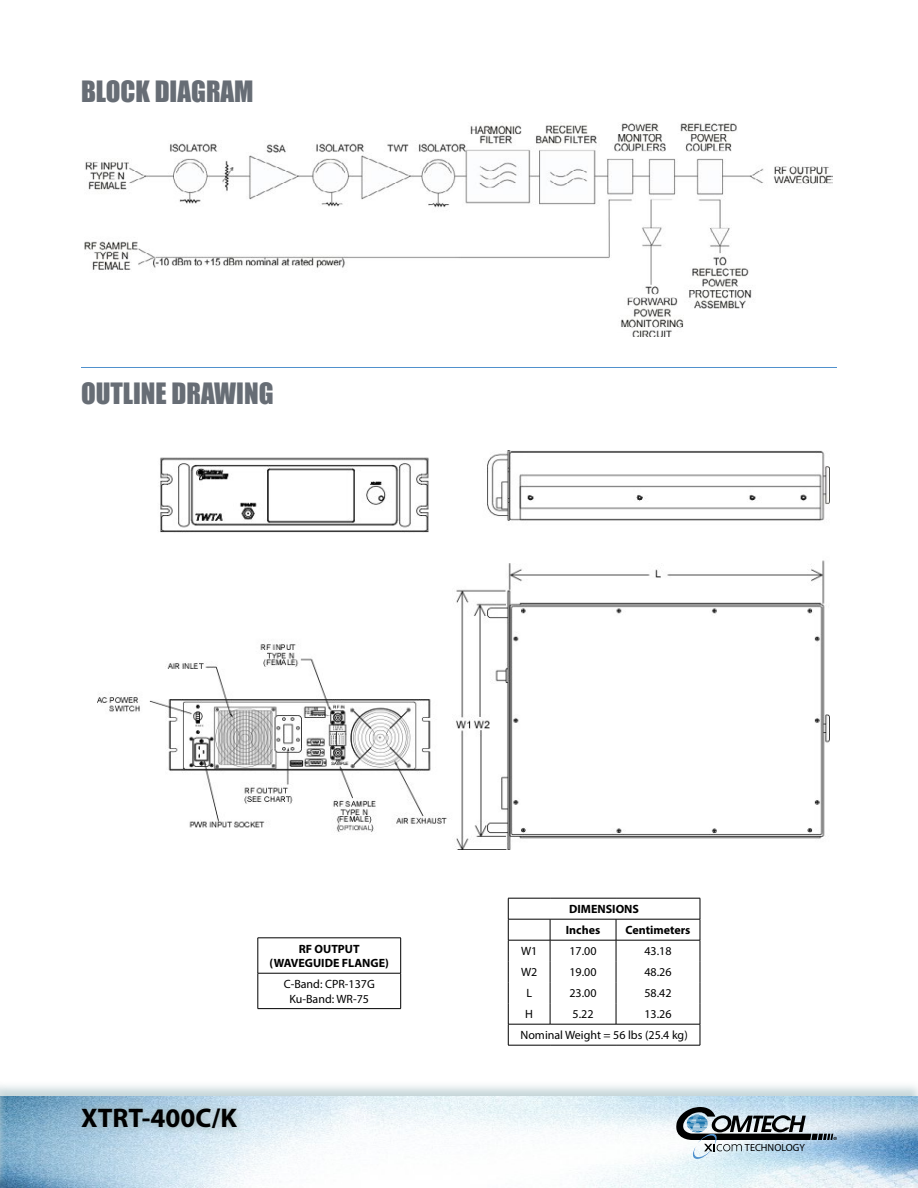
<style>
.page{position:relative;width:918px;height:1188px;background:#fff}
.page>*{position:absolute;margin:0;border:0;box-sizing:border-box;transform-origin:0 0}
.t1{font:27px "Impact";color:#676d75}
.t2{font:700 27px "Myriad Pro";color:#000}
.t3{font:12px/21px "Myriad Pro";color:#000}
.t4{font:700 12px/21px "Myriad Pro";color:#000}
.t5{font:10.35px "Myriad Pro";color:#000}
</style>
<div class="page">
<svg style="left:7px;top:1085px;width:911px;height:11px"></svg>
<img style="left:7px;top:1096px;width:911px;height:92px">
<svg style="left:673px;top:1101px;width:164px;height:58px;background:#9eafba"></svg>
<svg style="left:75px;top:1101px;width:169px;height:36px;background:#afc9d8"></svg>
<hr style="left:81px;top:367px;width:756px;height:1px;background:#5091cd">
<svg style="left:0;top:1085px;width:7px;height:103px"></svg>
<svg style="left:0;top:1096px;width:1px;height:92px"></svg>
<img style="left:84px;top:123px;width:749px;height:213px">
<img style="left:98px;top:450px;width:731px;height:400px">
<hr style="left:508px;top:898px;width:42px;height:1px;background:#000">
<hr style="left:550px;top:898px;width:66px;height:1px;background:#000">
<hr style="left:616px;top:898px;width:84px;height:1px;background:#000">
<hr style="left:508px;top:919px;width:42px;height:1px;background:#000">
<hr style="left:550px;top:919px;width:66px;height:1px;background:#000">
<hr style="left:616px;top:919px;width:84px;height:1px;background:#000">
<hr style="left:508px;top:940px;width:42px;height:1px;background:#000">
<hr style="left:550px;top:940px;width:66px;height:1px;background:#000">
<hr style="left:616px;top:940px;width:84px;height:1px;background:#000">
<svg style="left:550px;top:919px;width:1px;height:105px"></svg>
<svg style="left:616px;top:919px;width:1px;height:105px"></svg>
<hr style="left:508px;top:1024px;width:42px;height:1px;background:#000">
<svg style="left:508px;top:898px;width:1px;height:147px"></svg>
<hr style="left:550px;top:1024px;width:66px;height:1px;background:#000">
<hr style="left:616px;top:1024px;width:84px;height:1px;background:#000">
<svg style="left:700px;top:898px;width:1px;height:147px"></svg>
<hr style="left:508px;top:1045px;width:42px;height:1px;background:#000">
<hr style="left:550px;top:1045px;width:66px;height:1px;background:#000">
<hr style="left:616px;top:1045px;width:84px;height:1px;background:#000">
<hr style="left:258px;top:938px;width:143px;height:1px;background:#000">
<hr style="left:258px;top:938px;width:1px;height:35px;background:#000">
<hr style="left:400px;top:938px;width:1px;height:35px;background:#000">
<hr style="left:258px;top:973px;width:143px;height:1px;background:#000">
<hr style="left:258px;top:973px;width:1px;height:35px;background:#000">
<hr style="left:400px;top:973px;width:1px;height:35px;background:#000">
<hr style="left:258px;top:1008px;width:143px;height:1px;background:#000">
<h1 class="t1" style="left:81px;top:71px;width:174px">BLOCK DIAGRAM</h1>
<h1 class="t1" style="left:81px;top:372px;width:194px">OUTLINE DRAWING</h1>
<p class="t4" style="left:270px;top:941px;width:121px;line-height:14.4px;text-align:center">RF OUTPUT (WAVEGUIDE FLANGE)</p>
<p class="t3" style="left:284px;top:977px;width:93px;line-height:14.4px;text-align:center">C-Band: CPR-137G<br>Ku-Band: WR-75</p>
<h1 class="t2" style="left:81px;top:1101px;width:157px">XTRT-400C/K</h1>
<p class="t4" style="left:566px;top:898px;width:75px">DIMENSIONS<br>Inches</p>
<p class="t4" style="left:626px;top:919px;width:67px">Centimeters</p>
<p class="t3" style="left:521px;top:940px;width:18px">W1</p>
<p class="t3" style="left:570px;top:940px;width:29px">17.00</p>
<p class="t3" style="left:644px;top:940px;width:29px">43.18</p>
<p class="t3" style="left:521px;top:961px;width:18px">W2</p>
<p class="t3" style="left:570px;top:961px;width:29px">19.00</p>
<p class="t3" style="left:644px;top:961px;width:29px">48.26</p>
<p class="t3" style="left:526px;top:982px;width:7px">L</p>
<p class="t3" style="left:570px;top:982px;width:29px">23.00</p>
<p class="t3" style="left:644px;top:982px;width:29px">58.42</p>
<p class="t3" style="left:525px;top:1003px;width:9px">H</p>
<p class="t3" style="left:573px;top:1003px;width:22px">5.22</p>
<p class="t3" style="left:521px;top:1003px;width:169px;text-indent:124px">13.26<br>Nominal Weight = 56 lbs (25.4 kg)</p>
<p class="t5" style="left:745px;top:1141px;width:61px">TECHNOLOGY</p>
</div>
